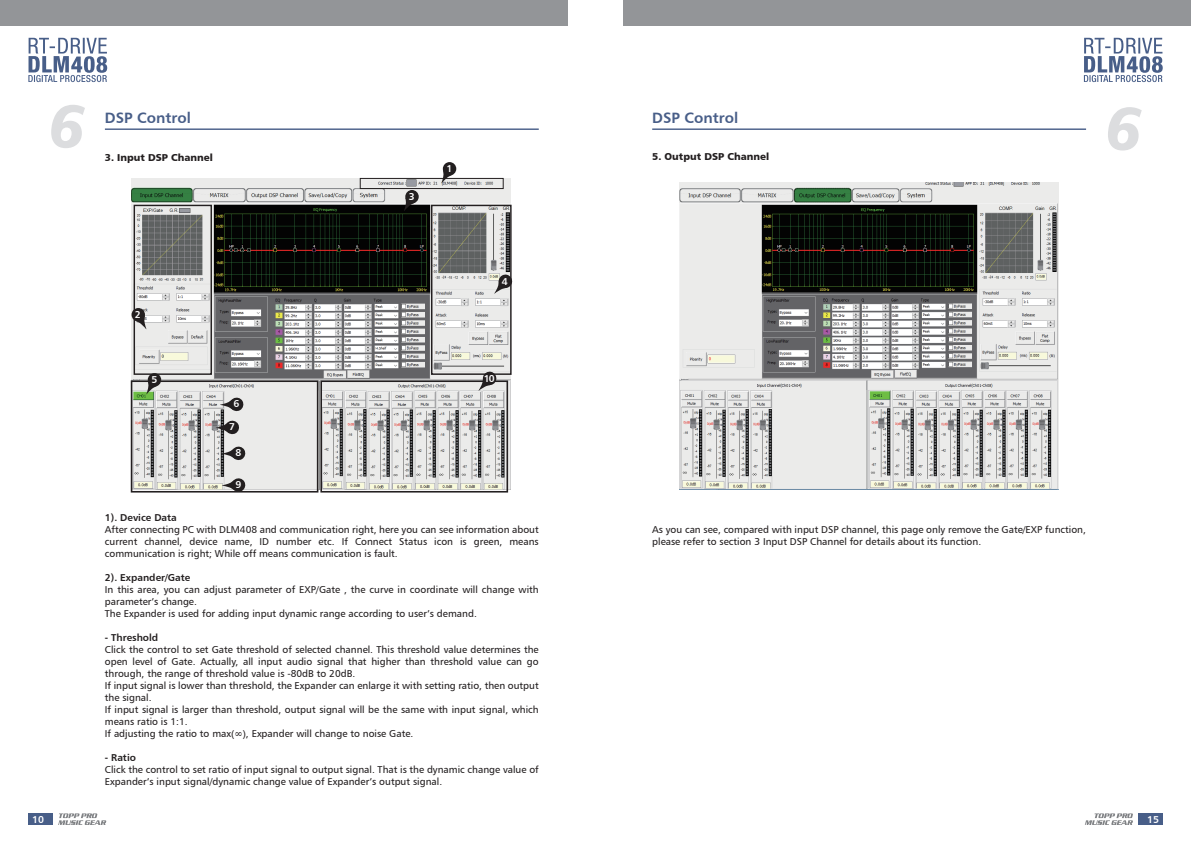
<style>
.page{position:relative;width:1191px;height:842px;background:#fff}
.page>*{position:absolute;margin:0;border:0;box-sizing:border-box;transform-origin:0 0}
.t1{font:60px "Humanist 777 BT Black Italic B";color:#dcdddf}
.t2{font:15px "Humanist 777 BT Bold B";color:#485e88}
.t3{font:10px/12px "Humanist 777 BT Roman B";color:#231f20}
.t4{font:10px "Humanist 777 BT Bold B";color:#231f20}
.t5{font:10px "Humanist 777 BT Black B";color:#231f20}
.t6{font:10px "Humanist 777 BT Bold B";color:#fff}
</style>
<div class="page">
<div style="left:1137px;top:813px;width:25px;height:12px;background:#485e88"></div>
<svg style="left:1085px;top:813px;width:48px;height:12px"></svg>
<div style="left:624px;top:0;width:567px;height:26px;background:#939598"></div>
<hr style="left:652px;top:128px;width:434px;height:2px;background:#485e88">
<img style="left:679px;top:183px;width:379px;height:306px">
<svg style="left:1084px;top:38px;width:78px;height:44px"></svg>
<img style="left:132px;top:178px;width:379px;height:311px">
<div style="left:360px;top:178px;width:143px;height:11px;border:1px solid #231f20"></div>
<div style="left:134px;top:205px;width:78px;height:170px;border:1px solid #231f20"></div>
<div style="left:431px;top:205px;width:80px;height:170px;border:1px solid #231f20"></div>
<div style="left:131px;top:380px;width:187px;height:113px;border:2px solid #231f20"></div>
<div style="left:320px;top:380px;width:188px;height:113px;border:2px solid #231f20"></div>
<svg style="left:440px;top:171px;width:13px;height:14px"></svg>
<div style="left:443px;top:162px;width:13px;height:13px;background:#231f20;border-radius:50%"></div>
<svg style="left:403px;top:198px;width:12px;height:15px"></svg>
<div style="left:405px;top:190px;width:14px;height:13px;background:#231f20;border-radius:50%"></div>
<svg style="left:145px;top:381px;width:13px;height:15px"></svg>
<div style="left:148px;top:373px;width:13px;height:13px;background:#231f20;border-radius:50%"></div>
<svg style="left:477px;top:371px;width:20px;height:21px"></svg>
<svg style="left:218px;top:397px;width:26px;height:15px"></svg>
<svg style="left:220px;top:446px;width:26px;height:15px"></svg>
<svg style="left:220px;top:477px;width:26px;height:16px"></svg>
<svg style="left:214px;top:420px;width:26px;height:15px"></svg>
<svg style="left:135px;top:316px;width:12px;height:15px"></svg>
<div style="left:132px;top:308px;width:13px;height:13px;background:#231f20;border-radius:50%"></div>
<svg style="left:493px;top:274px;width:20px;height:21px"></svg>
<div style="left:28px;top:813px;width:25px;height:12px;background:#485e88"></div>
<svg style="left:58px;top:813px;width:48px;height:12px"></svg>
<div style="left:0;top:0;width:567px;height:26px;background:#939598"></div>
<hr style="left:105px;top:128px;width:434px;height:2px;background:#485e88">
<svg style="left:28px;top:38px;width:79px;height:44px"></svg>
<h1 class="t1" style="left:49px;top:87px;width:38px">6</h1>
<h2 class="t2" style="left:105px;top:108px;width:87px">DSP Control</h2>
<p class="t5" style="left:105px;top:151px;width:109px">3. Input DSP Channel</p>
<p class="t6" style="left:409px;top:190px;width:7px">3</p>
<p class="t6" style="left:446px;top:162px;width:7px">1</p>
<p class="t6" style="left:32px;top:813px;width:13px">10</p>
<p class="t6" style="left:135px;top:308px;width:7px">2</p>
<p class="t6" style="left:502px;top:275px;width:7px">4</p>
<p class="t6" style="left:151px;top:373px;width:7px">5</p>
<p class="t6" style="left:484px;top:372px;width:12px">10</p>
<p class="t6" style="left:233px;top:398px;width:7px">6</p>
<p class="t6" style="left:229px;top:421px;width:7px">7</p>
<p class="t6" style="left:235px;top:447px;width:7px">8</p>
<p class="t6" style="left:235px;top:478px;width:7px">9</p>
<p class="t4" style="left:105px;top:511px;width:74px">1). Device Data</p>
<p class="t3" style="left:105px;top:523px;width:435px;text-align:justify">After connecting PC with DLM408 and communication right, here you can see information about current channel, device name, ID number etc. If Connect Status icon is green, means communication is right; While off means communication is fault.</p>
<p class="t4" style="left:105px;top:571px;width:87px">2). Expander/Gate</p>
<p class="t3" style="left:105px;top:583px;width:435px">In this area, you can adjust parameter of EXP/Gate , the curve in coordinate will change with parameter’s change.<br>The Expander is used for adding input dynamic range according to user’s demand.</p>
<p class="t4" style="left:105px;top:631px;width:55px">- Threshold</p>
<p class="t3" style="left:105px;top:643px;width:435px">Click the control to set Gate threshold of selected channel. This threshold value determines the open level of Gate. Actually, all input audio signal that higher than threshold value can go through, the range of threshold value is -80dB to 20dB.<br>If input signal is lower than threshold, the Expander can enlarge it with setting ratio, then output the signal.<br>If input signal is larger than threshold, output signal will be the same with input signal, which means ratio is 1:1.<br>If adjusting the ratio to max(∞), Expander will change to noise Gate.</p>
<p class="t4" style="left:105px;top:751px;width:33px">- Ratio</p>
<p class="t3" style="left:105px;top:763px;width:435px">Click the control to set ratio of input signal to output signal. That is the dynamic change value of<br>Expander’s input signal/dynamic change value of Expander’s output signal.</p>
<h2 class="t2" style="left:652px;top:108px;width:87px">DSP Control</h2>
<p class="t5" style="left:652px;top:151px;width:118px">5. Output DSP Channel</p>
<h1 class="t1" style="left:1105px;top:89px;width:38px">6</h1>
<p class="t3" style="left:652px;top:523px;width:435px">As you can see, compared with input DSP channel, this page only remove the Gate/EXP function, please refer to section 3 Input DSP Channel for details about its function.</p>
<p class="t6" style="left:1147px;top:813px;width:13px">15</p>
</div>
